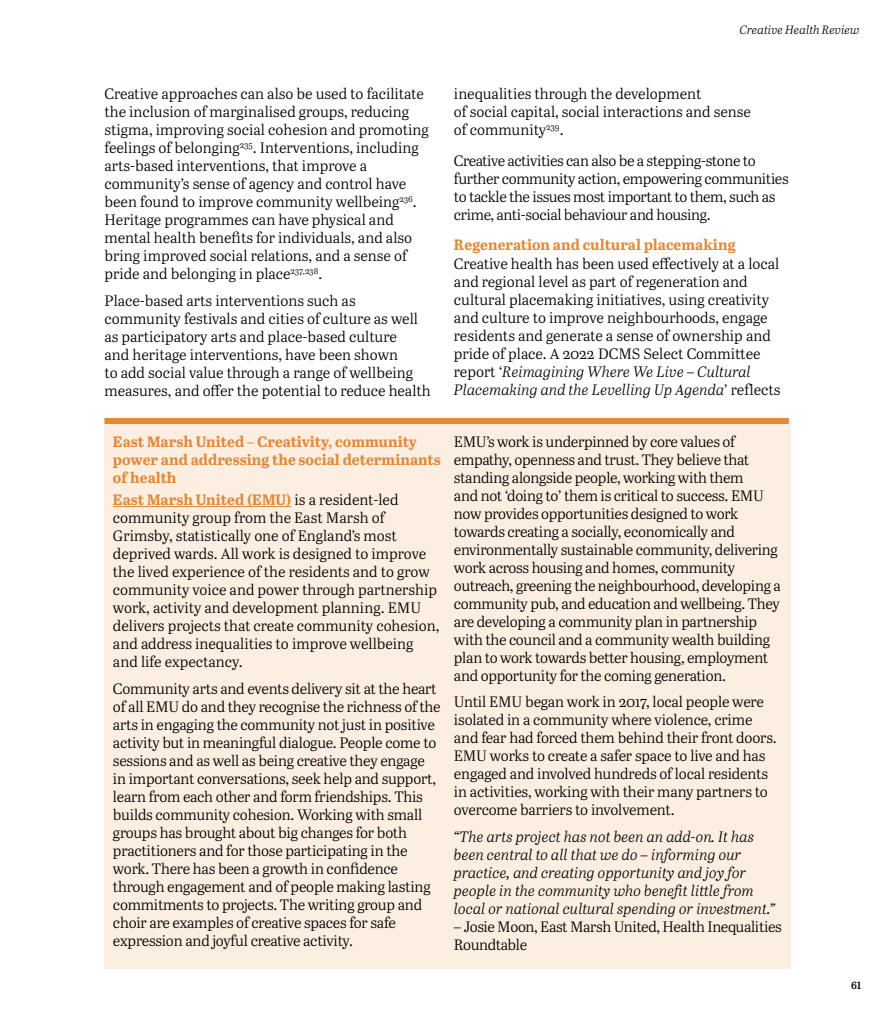
<style>
.page{position:relative;width:893px;height:1021px;background:#fff}
.page>*{position:absolute;margin:0;border:0;box-sizing:border-box;transform-origin:0 0}
.t1{font:15px/18px "Abril Text Lt";letter-spacing:-.015em;color:#000}
.t2{font:italic 15px/18px "Abril Text Lt";color:#000}
.t3{font:700 15px/18px "Abril Text";color:#e18a3a}
.t4{font:italic 12px "Abril Text Lt";letter-spacing:-.005em;color:#000}
.t5{font:600 10.5px "Abril Text";color:#000}
.s1{font-style:italic}
.s2{font-family:"Abril Text Lt";font-weight:400;color:#000}
</style>
<div class="page">
<div style="left:104px;top:418px;width:687px;height:550px;background:#fceee1"></div>
<hr style="left:113px;top:506px;width:178px;height:1px;background:#e18a3a">
<div style="left:104px;top:418px;width:685px;height:6px;background:#e18a3a"></div>
<p class="t4" style="left:740px;top:21px;width:121px">Creative Health Review</p>
<p class="t1" style="left:104px;top:84px;width:326px">Creative approaches can also be used to facilitate the inclusion of marginalised groups, reducing stigma, improving social cohesion and promoting feelings of belonging<sup>235</sup>. Interventions, including arts-based interventions, that improve a community’s sense of agency and control have been found to improve community wellbeing<sup>236</sup>.<br>Heritage programmes can have physical and mental health benefits for individuals, and also bring improved social relations, and a sense of pride and belonging in place<sup>237,238</sup>.</p>
<p class="t1" style="left:104px;top:290px;width:328px">Place-based arts interventions such as community festivals and cities of culture as well as participatory arts and place-based culture<br>and heritage interventions, have been shown<br>to add social value through a range of wellbeing measures, and offer the potential to reduce health</p>
<p class="t1" style="left:454px;top:84px;width:298px">inequalities through the development<br>of social capital, social interactions and sense of community<sup>239</sup>.</p>
<p class="t1" style="left:454px;top:151px;width:336px">Creative activities can also be a stepping-stone to further community action, empowering communities to tackle the issues most important to them, such as crime, anti-social behaviour and housing.</p>
<p class="t3" style="left:454px;top:235px;width:283px">Regeneration and cultural placemaking</p>
<p class="t1" style="left:454px;top:253px;width:328px">Creative health has been used effectively at a local and regional level as part of regeneration and cultural placemaking initiatives, using creativity and culture to improve neighbourhoods, engage residents and generate a sense of ownership and pride of place. A 2022 DCMS Select Committee report ‘<span class="s1">Reimagining Where We Live – Cultural Placemaking and the Levelling Up Agenda</span>’ reflects</p>
<p class="t3" style="left:113px;top:431px;width:329px">East Marsh United – Creativity, community power and addressing the social determinants of health</p>
<p class="t3" style="left:113px;top:490px;width:287px">East Marsh United (EMU) <span class="s2">is a resident-led</span></p>
<p class="t1" style="left:113px;top:508px;width:328px">community group from the East Marsh of Grimsby, statistically one of England’s most deprived wards. All work is designed to improve the lived experience of the residents and to grow community voice and power through partnership work, activity and development planning. EMU delivers projects that create community cohesion, and address inequalities to improve wellbeing and life expectancy.</p>
<p class="t1" style="left:113px;top:678px;width:329px">Community arts and events delivery sit at the heart of all EMU do and they recognise the richness of the arts in engaging the community not just in positive activity but in meaningful dialogue. People come to sessions and as well as being creative they engage in important conversations, seek help and support, learn from each other and form friendships. This builds community cohesion. Working with small groups has brought about big changes for both practitioners and for those participating in the work. There has been a growth in confidence through engagement and of people making lasting commitments to projects. The writing group and choir are examples of creative spaces for safe expression and joyful creative activity.</p>
<p class="t1" style="left:454px;top:432px;width:329px">EMU’s work is underpinned by core values of empathy, openness and trust. They believe that standing alongside people, working with them<br>and not ‘doing to’ them is critical to success. EMU now provides opportunities designed to work towards creating a socially, economically and environmentally sustainable community, delivering work across housing and homes, community outreach, greening the neighbourhood, developing a community pub, and education and wellbeing. They are developing a community plan in partnership with the council and a community wealth building plan to work towards better housing, employment and opportunity for the coming generation.</p>
<p class="t1" style="left:454px;top:692px;width:324px">Until EMU began work in 2017, local people were isolated in a community where violence, crime and fear had forced them behind their front doors.<br>EMU works to create a safer space to live and has engaged and involved hundreds of local residents in activities, working with their many partners to overcome barriers to involvement.</p>
<p class="t2" style="left:454px;top:827px;width:323px">“The arts project has not been an add-on. It has been central to all that we do – informing our practice, and creating opportunity and joy for people in the community who benefit little from local or national cultural spending or investment.”</p>
<p class="t1" style="left:454px;top:917px;width:329px">– Josie Moon, East Marsh United, Health Inequalities<br>Roundtable</p>
<p class="t5" style="left:851px;top:977px;width:12px">61</p>
</div>
